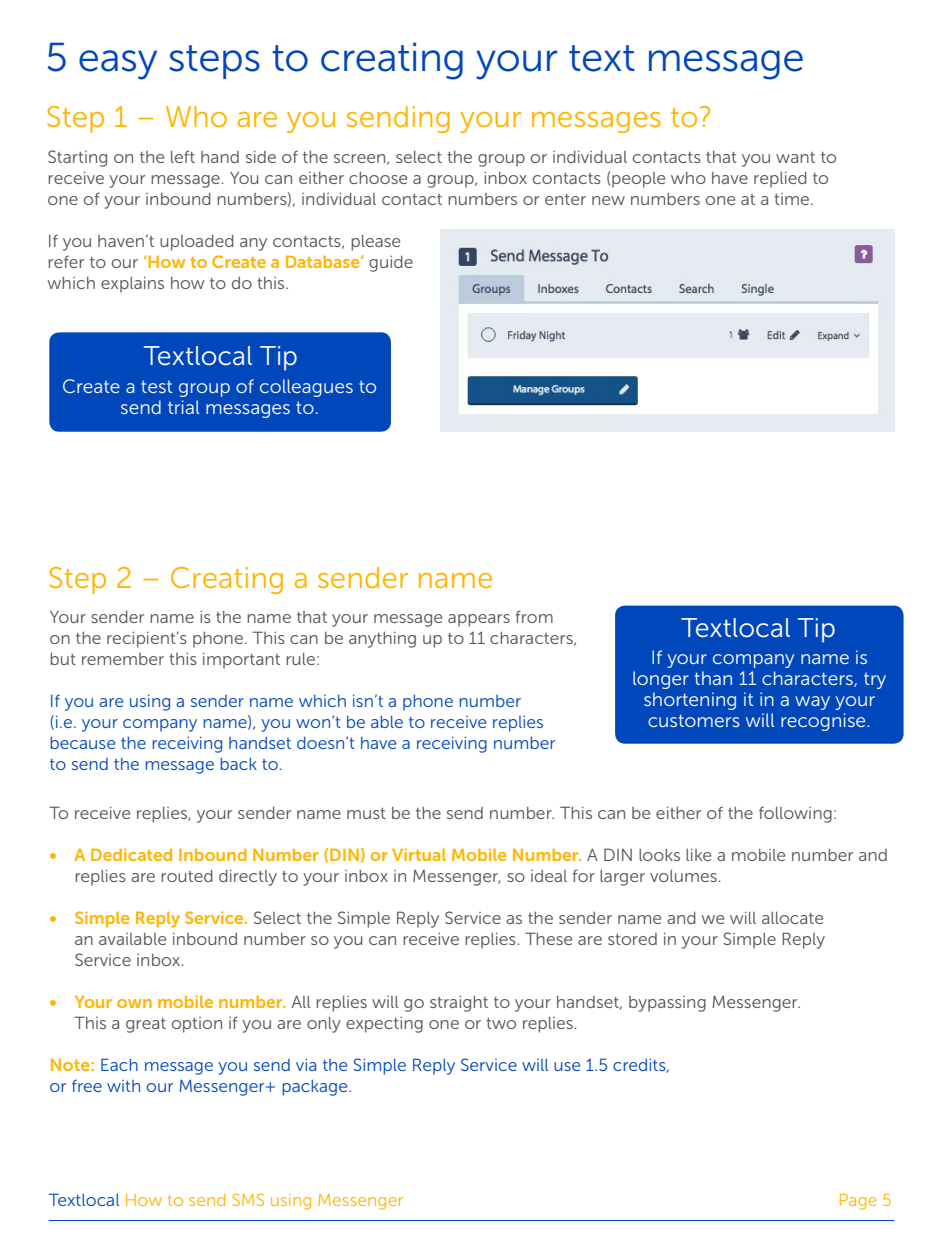
<style>
.page{position:relative;width:945px;height:1260px;background:#fff}
.page>*{position:absolute;margin:0;border:0;box-sizing:border-box;transform-origin:0 0}
.t1{font:40.25px "Museo Sans 300";letter-spacing:-.01em;color:#0047bb}
.t2{font:29.75px "Museo Sans 300";color:#ffb500}
.t3{font:26.95px "Museo Sans 300";color:#fff}
.t4{font:19.25px/21px "Museo Sans 300";color:#fff;text-align:center}
.t5{font:17.5px/21px "Museo Sans 300";color:#565454}
.t6{font:17.5px/21px "Museo Sans 300";color:#0047bb}
.t7{font:17.5px "Museo Sans 700";color:#ffb500}
.t8{font:17.5px "Museo Sans 300";color:#ffb500}
.s1{font-family:"Museo Sans 300";color:#565454}
.s2{font-family:"Museo Sans 700";color:#ffb500}
.s3{color:#0047bb}
</style>
<div class="page">
<img style="left:440px;top:230px;width:455px;height:202px">
<div style="left:49px;top:332px;width:342px;height:100px;background:#0047bb;border-radius:10px"></div>
<div style="left:615px;top:606px;width:289px;height:138px;background:#0047bb;border-radius:10px"></div>
<hr style="left:49px;top:1220px;width:846px;height:1px;background:#0047bb">
<h1 class="t1" style="left:45px;top:36px;width:761px">5 easy steps to creating your text message</h1>
<h2 class="t2" style="left:46px;top:101px;width:669px">Step 1 – Who are you sending your messages to?</h2>
<p class="t5" style="left:48px;top:146px;width:791px">Starting on the left hand side of the screen, select the group or individual contacts that you want to receive your message. You can either choose a group, inbox contacts (people who have replied to one of your inbound numbers), individual contact numbers or enter new numbers one at a time.</p>
<p class="t5" style="left:48px;top:230px;width:355px">If you haven’t uploaded any contacts, please</p>
<p class="t7" style="left:48px;top:252px;width:367px"><span class="s1">refer to our</span> ‘How to Create a Database’ <span class="s1">guide</span></p>
<p class="t5" style="left:48px;top:272px;width:243px">which explains how to do this.</p>
<h3 class="t3" style="left:144px;top:341px;width:156px">Textlocal Tip</h3>
<p class="t4" style="left:62px;top:376px;width:317px">Create a test group of colleagues to send trial messages to.</p>
<h2 class="t2" style="left:48px;top:561px;width:447px">Step 2 – Creating a sender name</h2>
<p class="t5" style="left:50px;top:607px;width:530px">Your sender name is the name that your message appears from on the recipient’s phone. This can be anything up to 11 characters, but remember this important rule:</p>
<p class="t6" style="left:50px;top:691px;width:508px">If you are using a sender name which isn’t a phone number<br>(i.e. your company name), you won’t be able to receive replies because the receiving handset doesn’t have a receiving number to send the message back to.</p>
<h3 class="t3" style="left:681px;top:613px;width:156px">Textlocal Tip</h3>
<p class="t4" style="left:632px;top:647px;width:256px">If your company name is longer than 11 characters, try shortening it in a way your customers will recognise.</p>
<p class="t5" style="left:50px;top:803px;width:790px">To receive replies, your sender name must be the send number. This can be either of the following:</p>
<p class="t7" style="left:50px;top:845px;width:840px">• A Dedicated Inbound Number (DIN) or Virtual Mobile Number. <span class="s1">A DIN looks like a mobile number and</span></p>
<p class="t5" style="left:74px;top:866px;width:649px">replies are routed directly to your inbox in Messenger, so ideal for larger volumes.</p>
<p class="t5" style="left:74px;top:908px;width:752px;text-align:justify;text-indent:-25px"><span class="s2">• Simple Reply Service.</span> Select the Simple Reply Service as the sender name and we will allocate an available inbound number so you can receive replies. These are stored in your Simple Reply Service inbox.</p>
<p class="t5" style="left:74px;top:992px;width:729px;text-indent:-25px"><span class="s2">• Your own mobile number.</span> All replies will go straight to your handset, bypassing Messenger.<br>This a great option if you are only expecting one or two replies.</p>
<p class="t6" style="left:50px;top:1055px;width:622px"><span class="s2">Note:</span> Each message you send via the Simple Reply Service will use 1.5 credits, or free with our Messenger+ package.</p>
<p class="t8" style="left:49px;top:1190px;width:356px"><span class="s3">Textlocal</span> How to send SMS using Messenger</p>
<p class="t8" style="left:838px;top:1190px;width:55px">Page 5</p>
</div>
